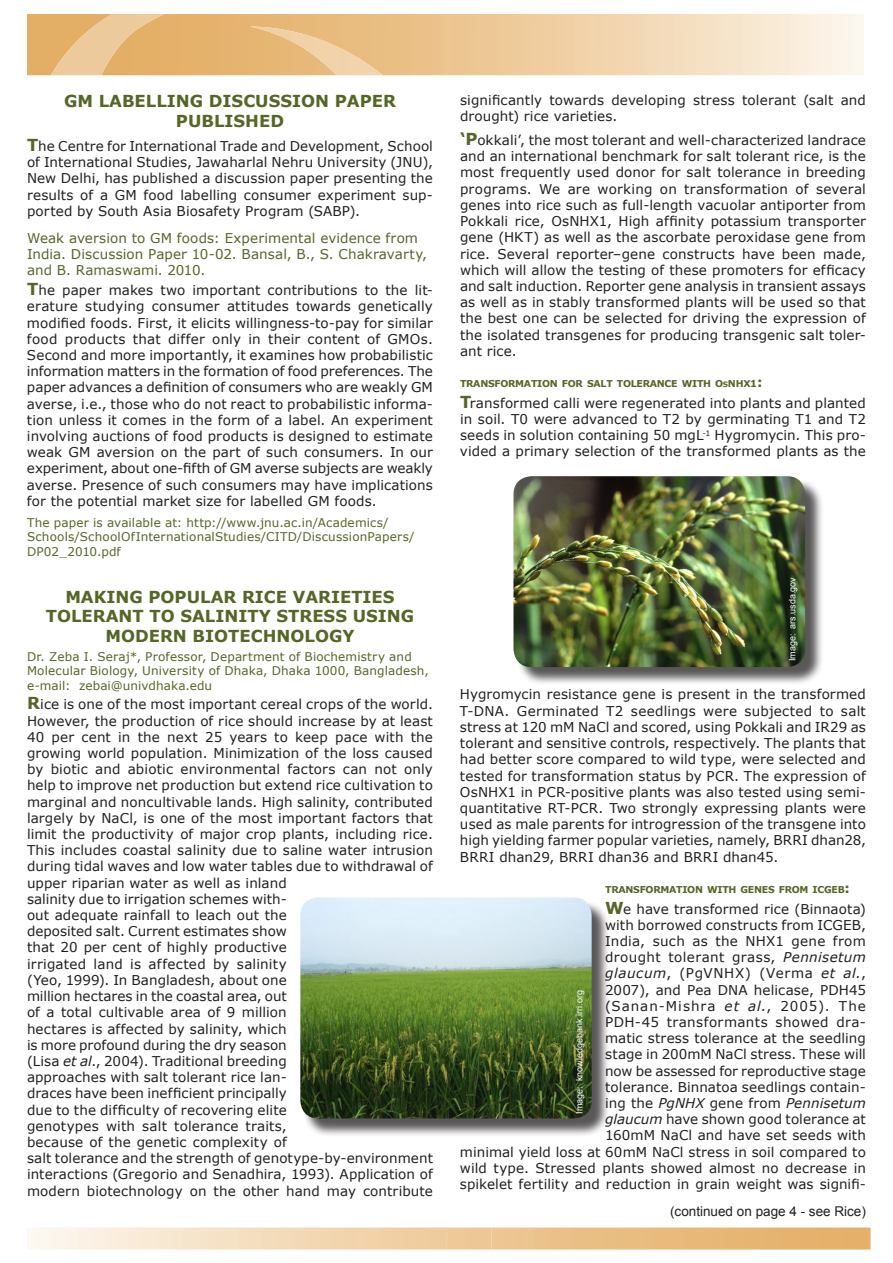
<style>
.page{position:relative;width:893px;height:1263px;background:#fff}
.page>*{position:absolute;margin:0;border:0;box-sizing:border-box;transform-origin:0 0}
.t1{font:700 16.5px/19.8px "Verdana";color:#566627}
.t2{font:13.5px/16.2px "Verdana";letter-spacing:.005em;color:#231f20;text-align:justify}
.t3{font:13.5px/16.2px "Verdana";letter-spacing:.005em;color:#566627}
.t4{font:13.5px "Arial";color:#231f20}
.t5{font:12px/14.4px "Verdana";letter-spacing:.01em;color:#566627}
.t6{font:700 9.45px "Verdana";letter-spacing:-.03em;color:#566627}
.t7{font:9px "Arial";color:#fff}
.s1{font-weight:700;font-size:16.5px;color:#566627}
.s2{font-style:italic}
.s3{font-size:7.35px}
.s4{font-size:9.75px}
.s5{font-size:13.5px}
</style>
<div class="page">
<svg style="left:27px;top:14px;width:837px;height:61px;background:#efcfa4"></svg>
<svg style="left:250px;top:26px;width:133px;height:49px;background:#e9c087"></svg>
<svg style="left:51px;top:14px;width:113px;height:61px;background:#e7ba7d"></svg>
<svg style="left:27px;top:1227px;width:843px;height:22px;background:#efcfa3"></svg>
<div style="left:303px;top:900px;width:307px;height:237px;background:#231f20;opacity:.75"></div>
<img style="left:300px;top:897px;width:292px;height:221px">
<div style="left:516px;top:478px;width:307px;height:208px;background:#231f20;opacity:.75"></div>
<img style="left:513px;top:476px;width:292px;height:191px">
<p class="t1" style="left:176px;top:91px;width:209px;text-indent:33px">DISCUSSION PAPER<br>PUBLISHED</p>
<p class="t2" style="left:27px;top:138px;width:407px"><span class="s1">T</span>he Centre for International Trade and Development, School of International Studies, Jawaharlal Nehru University (JNU), New Delhi, has published a discussion paper presenting the results of a GM food labelling consumer experiment sup&shy;ported by South Asia Biosafety Program (SABP).</p>
<p class="t3" style="left:27px;top:230px;width:402px">Weak aversion to GM foods: Experimental evidence from<br>India. Discussion Paper 10-02. Bansal, B., S. Chakravarty, and B. Ramaswami. 2010.</p>
<p class="t2" style="left:27px;top:282px;width:407px"><span class="s1">T</span>he paper makes two important contributions to the lit&shy;erature studying consumer attitudes towards genetically modified foods. First, it elicits willingness-to-pay for similar food products that differ only in their content of GMOs.<br>Second and more importantly, it examines how probabilistic information matters in the formation of food preferences. The paper advances a definition of consumers who are weakly GM averse, i.e., those who do not react to probabilistic informa&shy;tion unless it comes in the form of a label. An experiment involving auctions of food products is designed to estimate weak GM aversion on the part of such consumers. In our experiment, about one-fifth of GM averse subjects are weakly averse. Presence of such consumers may have implications for the potential market size for labelled GM foods.</p>
<p class="t5" style="left:27px;top:515px;width:389px">The paper is available at: http://www.jnu.ac.in/Academics/<br>Schools/SchoolOfInternationalStudies/CITD/DiscussionPapers/<br>DP02_2010.pdf</p>
<p class="t1" style="left:65px;top:586px;width:64px">MAKING</p>
<p class="t1" style="left:149px;top:586px;width:65px">POPULAR</p>
<p class="t1" style="left:242px;top:586px;width:65px">RICE VAR</p>
<p class="t1" style="left:331px;top:586px;width:52px">IETIES</p>
<p class="t1" style="left:46px;top:606px;width:39px">TOLERANT</p>
<p class="t1" style="left:149px;top:606px;width:152px">TO SALINITY STRESS</p>
<p class="t1" style="left:353px;top:606px;width:48px">USING</p>
<p class="t1" style="left:105px;top:626px;width:57px">MODERN</p>
<p class="t1" style="left:193px;top:626px;width:48px">BIOTEC</p>
<p class="t1" style="left:263px;top:626px;width:93px">HNOLOGY</p>
<p class="t5" style="left:27px;top:649px;width:403px">Dr. Zeba I. Seraj*, Professor, Department of Biochemistry and<br>Molecular Biology, University of Dhaka, Dhaka 1000, Bangladesh, e-mail: zebai@univdhaka.edu</p>
<p class="t2" style="left:27px;top:696px;width:407px;text-align:left"><span class="s1">R</span>ice is one of the most important cereal crops of the world.<br>However, the production of rice should increase by at least 40 per cent in the next 25 years to keep pace with the growing world population. Minimization of the loss caused by biotic and abiotic environmental factors can not only help to improve net production but extend rice cultivation to marginal and noncultivable lands. High salinity, contributed largely by NaCl, is one of the most important factors that limit the productivity of major crop plants, including rice.<br>This includes coastal salinity due to saline water intrusion during tidal waves and low water tables due to withdrawal of upper riparian water as well as inland<br>salinity due to irrigation schemes with-<br>out adequate rainfall to leach out the<br>deposited salt. Current estimates show<br>that 20 per cent of highly productive<br>irrigated land is affected by salinity<br>(Yeo, 1999). In Bangladesh, about one<br>million hectares in the coastal area, out<br>of a total cultivable area of 9 million<br>hectares is affected by salinity, which<br>is more profound during the dry season<br>(Lisa <span class="s2">et al</span>., 2004). Traditional breeding<br>approaches with salt tolerant rice lan-<br>draces have been inefficient principally<br>due to the difficulty of recovering elite<br>genotypes with salt tolerance traits,<br>because of the genetic complexity of<br>salt tolerance and the strength of genotype-by-environment interactions (Gregorio and Senadhira, 1993). Application of modern biotechnology on the other hand may contribute</p>
<p class="t1" style="left:64px;top:91px;width:82px">GM LABELL</p>
<p class="t1" style="left:167px;top:91px;width:23px">ING</p>
<p class="t2" style="left:460px;top:92px;width:407px">significantly towards developing stress tolerant (salt and drought) rice varieties.</p>
<p class="t2" style="left:460px;top:132px;width:407px"><span class="s1">‘P</span>okkali’, the most tolerant and well-characterized landrace and an international benchmark for salt tolerant rice, is the most frequently used donor for salt tolerance in breeding programs. We are working on transformation of several genes into rice such as full-length vacuolar antiporter from Pokkali rice, OsNHX1, High affinity potassium transporter gene (HKT) as well as the ascorbate peroxidase gene from rice. Several reporter–gene constructs have been made, which will allow the testing of these promoters for efficacy and salt induction. Reporter gene analysis in transient assays as well as in stably transformed plants will be used so that the best one can be selected for driving the expression of the isolated transgenes for producing transgenic salt toler&shy;ant rice.</p>
<p class="t6" style="left:460px;top:377px;width:304px">TRANSFORMATION FOR SALT TOLERANCE WITH O<span class="s3">S</span>NHX<span class="s4">1</span><span class="s5">:</span></p>
<p class="t2" style="left:460px;top:395px;width:407px"><span class="s1">T</span>ransformed calli were regenerated into plants and planted in soil. T0 were advanced to T2 by germinating T1 and T2 seeds in solution containing 50 mgL<sup>-1</sup> Hygromycin. This pro&shy;vided a primary selection of the transformed plants as the</p>
<p class="t7" style="left:786px;top:661px;width:86px;rotate:-90deg">Image: ars.usda.gov</p>
<p class="t2" style="left:460px;top:686px;width:407px">Hygromycin resistance gene is present in the transformed T-DNA. Germinated T2 seedlings were subjected to salt stress at 120 mM NaCl and scored, using Pokkali and IR29 as tolerant and sensitive controls, respectively. The plants that had better score compared to wild type, were selected and tested for transformation status by PCR. The expression of OsNHX1 in PCR-positive plants was also tested using semi&shy;quantitative RT-PCR. Two strongly expressing plants were used as male parents for introgression of the transgene into high yielding farmer popular varieties, namely, BRRI dhan28, BRRI dhan29, BRRI dhan36 and BRRI dhan45.</p>
<p class="t6" style="left:605px;top:883px;width:246px">TRANSFORMATION WITH GENES FROM ICGEB<span class="s5">:</span></p>
<p class="t2" style="left:460px;top:900px;width:408px;text-align:right"><span class="s1">W</span>e have transformed rice (Binnaota)<br>with borrowed constructs from ICGEB,<br>India, such as the NHX1 gene from<br>drought tolerant grass, <span class="s2">Pennisetum<br>glaucum</span>, (PgVNHX) (Verma <span class="s2">et al.</span>,<br>2007), and Pea DNA helicase, PDH45<br>(Sanan-Mishra <span class="s2">et al.</span>, 2005). The<br>PDH-45 transformants showed dra-<br>matic stress tolerance at the seedling<br>stage in 200mM NaCl stress. These will<br>now be assessed for reproductive stage<br>tolerance. Binnatoa seedlings contain-<br>ing the <span class="s2">PgNHX</span> gene from <span class="s2">Pennisetum<br>glaucum</span> have shown good tolerance at<br>160mM NaCl and have set seeds with<br>minimal yield loss at 60mM NaCl stress in soil compared to wild type. Stressed plants showed almost no decrease in spikelet fertility and reduction in grain weight was signifi-</p>
<p class="t7" style="left:573px;top:1113px;width:125px;rotate:-90deg">Image: knowledgebank.irri.org</p>
<p class="t4" style="left:670px;top:1202px;width:197px">(continued on page 4 - see Rice)</p>
</div>
